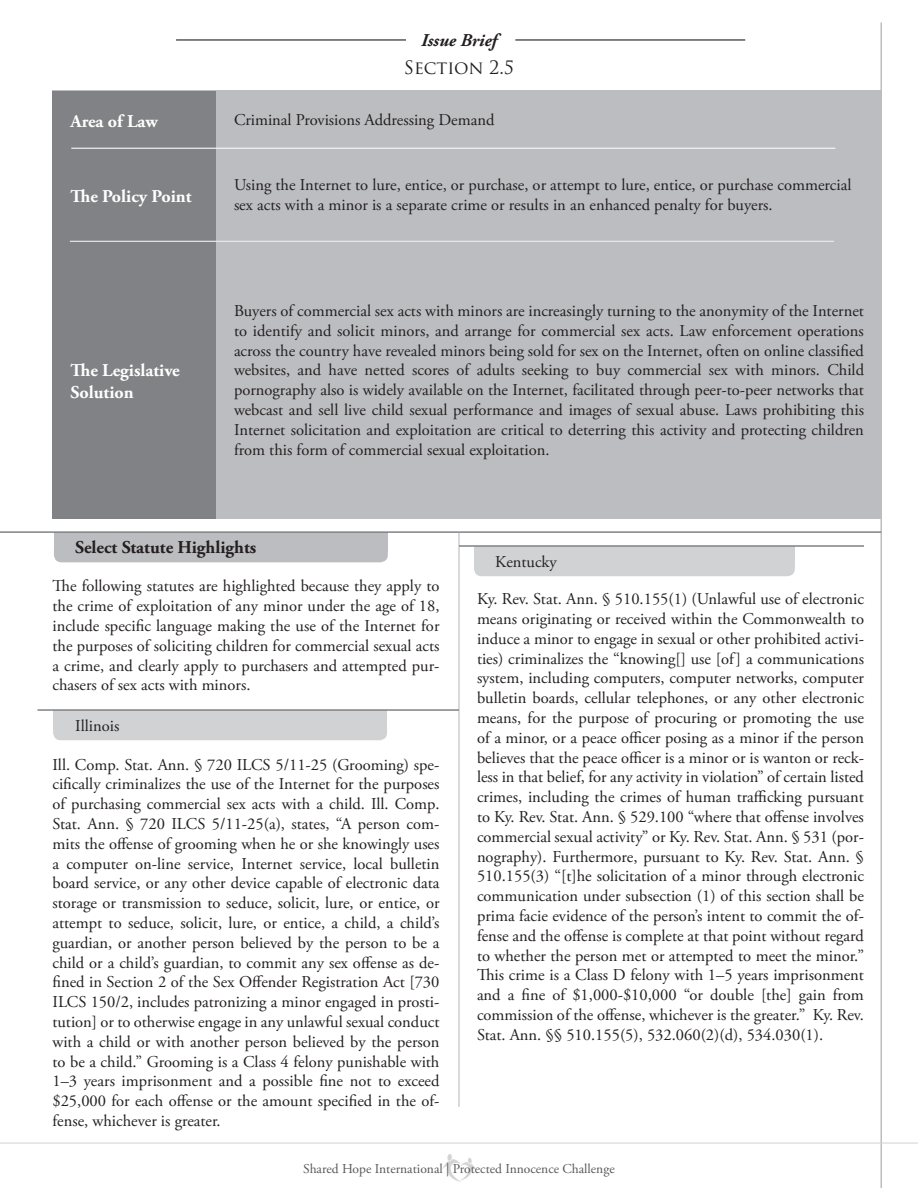
<style>
.page{position:relative;width:918px;height:1188px;background:#fff}
.page>*{position:absolute;margin:0;border:0;box-sizing:border-box;transform-origin:0 0}
.t1{font:700 18px/21.6px "Adobe Garamond Pro";color:#fff}
.t2{font:700 18px "Adobe Garamond Pro";color:#231f20}
.t3{font:italic 700 18px "Adobe Garamond Pro";color:#231f20}
.t4{font:18px "Trajan Pro";color:#231f20}
.t5{font:16.5px/19.8px "Adobe Garamond Pro";color:#231f20;text-align:justify}
.t6{font:13.5px "Adobe Garamond Pro";color:#57585a}
</style>
<div class="page">
<hr style="left:880px;top:22px;width:2px;height:1166px;background:#bcbdc0">
<img style="left:442px;top:1154px;width:34px;height:28px">
<hr style="left:0;top:1143px;width:918px;height:1px;background:#d1d2d4">
<hr style="left:515px;top:39px;width:230px;height:2px;background:#231f20">
<hr style="left:176px;top:39px;width:230px;height:2px;background:#231f20">
<div style="left:52px;top:90px;width:829px;height:429px;background:#bcbdc0"></div>
<div style="left:52px;top:91px;width:164px;height:428px;background:#808285"></div>
<hr style="left:71px;top:148px;width:764px;height:1px;background:#f9f9f9">
<hr style="left:70px;top:241px;width:764px;height:1px;background:#ededee">
<div style="left:54px;top:532px;width:334px;height:19px;background:#bcbdc0"></div>
<div style="left:54px;top:543px;width:334px;height:19px;background:#bcbdc0;border-radius:8px"></div>
<hr style="left:0;top:531px;width:881px;height:2px;background:#808285">
<hr style="left:458px;top:533px;width:2px;height:574px;background:#bcbdc0">
<div style="left:53px;top:710px;width:334px;height:19px;background:#d1d2d4"></div>
<div style="left:53px;top:721px;width:334px;height:19px;background:#d1d2d4;border-radius:8px"></div>
<hr style="left:38px;top:709px;width:421px;height:2px;background:#808285">
<div style="left:474px;top:546px;width:321px;height:19px;background:#d1d2d4"></div>
<div style="left:474px;top:557px;width:321px;height:19px;background:#d1d2d4;border-radius:8px"></div>
<hr style="left:459px;top:545px;width:405px;height:2px;background:#808285">
<p class="t1" style="left:70px;top:111px;width:89px">Area of Law</p>
<p class="t1" style="left:70px;top:186px;width:123px">The Policy Point</p>
<p class="t1" style="left:70px;top:360px;width:111px">The Legislative<br>Solution</p>
<p class="t3" style="left:421px;top:30px;width:77px">Issue Brief</p>
<p class="t4" style="left:404px;top:56px;width:112px">SECTION 2.5</p>
<p class="t5" style="left:234px;top:110px;width:262px">Criminal Provisions Addressing Demand</p>
<p class="t5" style="left:234px;top:175px;width:619px">Using the Internet to lure, entice, or purchase, or attempt to lure, entice, or purchase commercial sex acts with a minor is a separate crime or results in an enhanced penalty for buyers.</p>
<p class="t5" style="left:234px;top:301px;width:632px">Buyers of commercial sex acts with minors are increasingly turning to the anonymity of the Internet to identify and solicit minors, and arrange for commercial sex acts. Law enforcement operations across the country have revealed minors being sold for sex on the Internet, often on online classified websites, and have netted scores of adults seeking to buy commercial sex with minors. Child pornography also is widely available on the Internet, facilitated through peer-to-peer networks that webcast and sell live child sexual performance and images of sexual abuse. Laws prohibiting this Internet solicitation and exploitation are critical to deterring this activity and protecting children from this form of commercial sexual exploitation.</p>
<p class="t2" style="left:75px;top:537px;width:183px">Select Statute Highlights</p>
<p class="t5" style="left:52px;top:577px;width:389px">The following statutes are highlighted because they apply to the crime of exploitation of any minor under the age of 18, include specific language making the use of the Internet for the purposes of soliciting children for commercial sexual acts a crime, and clearly apply to purchasers and attempted pur&shy;chasers of sex acts with minors.</p>
<p class="t5" style="left:75px;top:717px;width:46px">Illinois</p>
<p class="t5" style="left:52px;top:755px;width:389px">Ill. Comp. Stat. Ann. § 720 ILCS 5/11-25 (Grooming) spe&shy;cifically criminalizes the use of the Internet for the purposes of purchasing commercial sex acts with a child. Ill. Comp.<br>Stat. Ann. § 720 ILCS 5/11-25(a), states, “A person com&shy;mits the offense of grooming when he or she knowingly uses a computer on-line service, Internet service, local bulletin board service, or any other device capable of electronic data storage or transmission to seduce, solicit, lure, or entice, or attempt to seduce, solicit, lure, or entice, a child, a child’s guardian, or another person believed by the person to be a child or a child’s guardian, to commit any sex offense as de&shy;fined in Section 2 of the Sex Offender Registration Act [730<br>ILCS 150/2, includes patronizing a minor engaged in prosti&shy;tution] or to otherwise engage in any unlawful sexual conduct with a child or with another person believed by the person to be a child.” Grooming is a Class 4 felony punishable with 1–3 years imprisonment and a possible fine not to exceed $25,000 for each offense or the amount specified in the of&shy;fense, whichever is greater.</p>
<p class="t5" style="left:477px;top:550px;width:63px">Kentucky</p>
<p class="t5" style="left:477px;top:590px;width:389px">Ky. Rev. Stat. Ann. § 510.155(1) (Unlawful use of electronic means originating or received within the Commonwealth to induce a minor to engage in sexual or other prohibited activi&shy;ties) criminalizes the “knowing[] use [of] a communications system, including computers, computer networks, computer bulletin boards, cellular telephones, or any other electronic means, for the purpose of procuring or promoting the use of a minor, or a peace officer posing as a minor if the person believes that the peace officer is a minor or is wanton or reck&shy;less in that belief, for any activity in violation” of certain listed crimes, including the crimes of human trafficking pursuant to Ky. Rev. Stat. Ann. § 529.100 “where that offense involves commercial sexual activity” or Ky. Rev. Stat. Ann. § 531 (por&shy;nography). Furthermore, pursuant to Ky. Rev. Stat. Ann. § 510.155(3) “[t]he solicitation of a minor through electronic communication under subsection (1) of this section shall be prima facie evidence of the person’s intent to commit the of&shy;fense and the offense is complete at that point without regard to whether the person met or attempted to meet the minor.” This crime is a Class D felony with 1–5 years imprisonment and a fine of $1,000-$10,000 “or double [the] gain from commission of the offense, whichever is the greater.” Ky. Rev.<br>Stat. Ann. §§ 510.155(5), 532.060(2)(d), 534.030(1).</p>
<p class="t5" style="left:495px;top:553px;width:63px">Kentucky</p>
<p class="t6" style="left:303px;top:1160px;width:313px">Shared Hope International | Protected Innocence Challenge</p>
</div>
